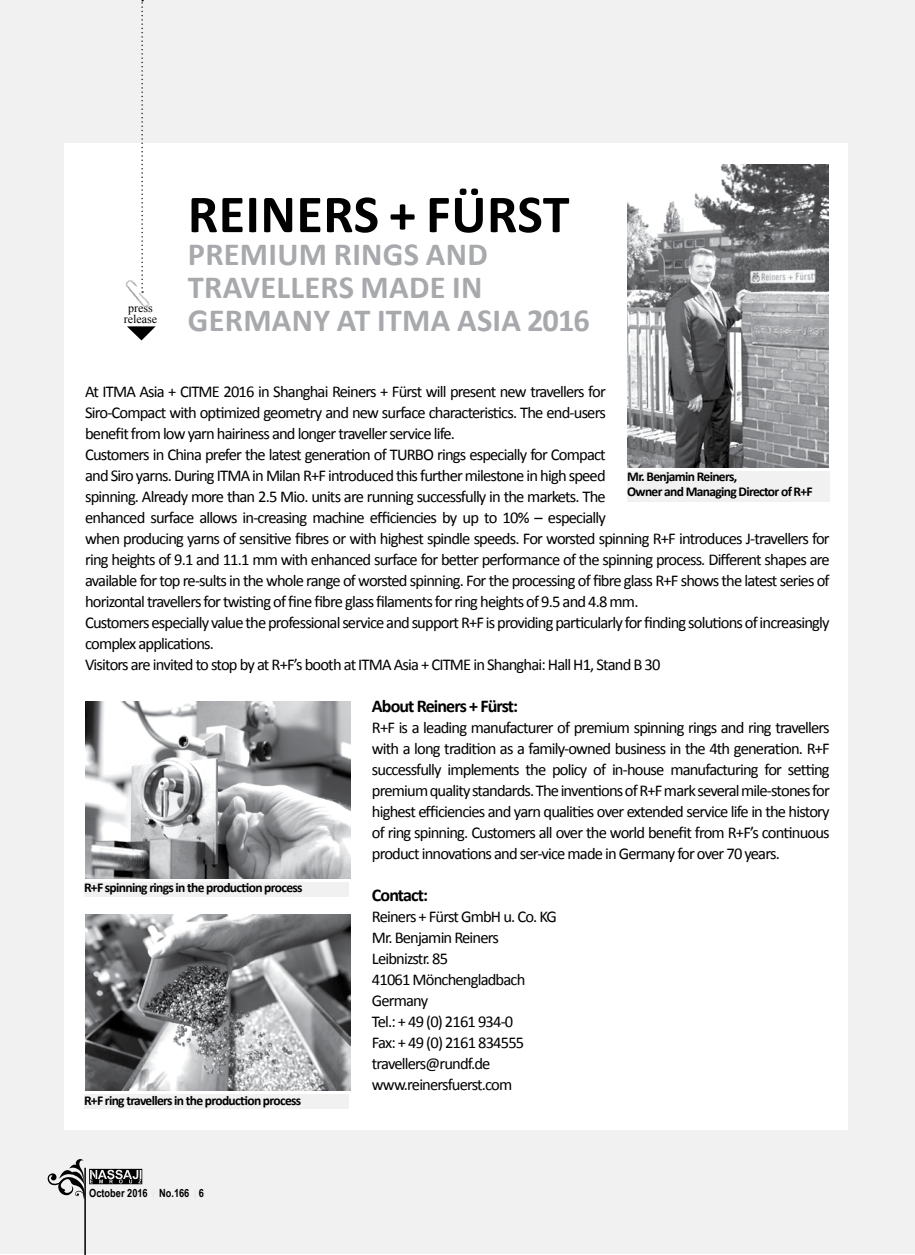
<style>
.page{position:relative;width:915px;height:1255px;background:#fff}
.page>*{position:absolute;margin:0;border:0;box-sizing:border-box;transform-origin:0 0}
.t1{font:700 53.85px "Calibri";letter-spacing:.01em;color:#000}
.t2{font:700 32.4px/33px "Calibri";letter-spacing:.01em;color:#a7a9ac}
.t3{font:700 18px "Calibri";letter-spacing:-.05em;color:#000}
.t4{font:16.5px/21px "Calibri";letter-spacing:-.05em;color:#000}
.t5{font:700 13.5px/15px "Calibri";letter-spacing:-.05em;color:#000}
.t6{font:12px/10.5px "Times New Roman";color:#000;text-align:center}
.t7{font:700 11.25px "Arial Narrow";color:#000}
</style>
<div class="page">
<div style="left:0;top:0;width:914px;height:1253px;background:#f1f1f2"></div>
<hr style="left:84px;top:1167px;width:2px;height:87px;background:#000">
<svg style="left:47px;top:1159px;width:95px;height:40px"></svg>
<div style="left:65px;top:143px;width:782px;height:985px;background:#fff"></div>
<svg style="left:141px;top:0;width:2px;height:271px"></svg>
<svg style="left:127px;top:326px;width:28px;height:14px"></svg>
<img style="left:125px;top:271px;width:25px;height:36px">
<img style="left:627px;top:165px;width:201px;height:302px">
<div style="left:627px;top:471px;width:202px;height:30px;background:#f1f1f2"></div>
<img style="left:85px;top:702px;width:265px;height:176px">
<div style="left:84px;top:881px;width:265px;height:15px;background:#f1f1f2"></div>
<img style="left:85px;top:914px;width:265px;height:176px">
<div style="left:84px;top:1094px;width:265px;height:15px;background:#f1f1f2"></div>
<p class="t6" style="left:124px;top:302px;width:35px">press release</p>
<h1 class="t1" style="left:188px;top:180px;width:383px">REINERS + FÜRST</h1>
<h2 class="t2" style="left:188px;top:238px;width:403px">PREMIUM RINGS AND<br>TRAVELLERS MADE IN<br>GERMANY AT ITMA ASIA 2016</h2>
<p class="t4" style="left:85px;top:381px;width:745px">At ITMA Asia + CITME 2016 in Shanghai Reiners + Fürst will present new travellers for<br>Siro-Compact with optimized geometry and new surface characteristics. The end-users<br>benefit from low yarn hairiness and longer traveller service life.<br>Customers in China prefer the latest generation of TURBO rings especially for Compact<br>and Siro yarns. During ITMA in Milan F+R introduced this further milestone in high speed<br>spinning. Already more than 2.5 Mio. units are running successfully in the markets. The<br>enhanced surface allows in-creasing machine efficiencies by up to 10% – especially<br>when producing yarns of sensitive fibres or with highest spindle speeds. For worsted spinning F+R introduces -J travellers for ring heights of 9.1 and 11.1 mm with enhanced surface for better performance of the spinning process. Different shapes are available for top re-sults in the whole range of worsted spinning. For the processing of fibre glass F+R shows the latest series of horizontal travellers for twisting of fine fibre glass filaments for ring heights of 9.5 and 4.8 mm.<br>Customers especially value the professional service and support i sF+R providing particularly for finding solutions of increasingly complex applications.<br>Visitors are invited to stop by at s ’F+R booth at ITMA Asia + CITME in Shanghai: Hall H1, Stand B 30</p>
<p class="t3" style="left:372px;top:694px;width:148px">About Reiners + Fürst:</p>
<p class="t4" style="left:372px;top:717px;width:459px;text-align:justify">ai sF+R leading manufacturer of premium spinning rings and ring travellers with a long tradition as a family-owned business in the 4th generation F+R. successfully implements the policy of in-house manufacturing for setting premiumqualitystandards.Theinventionsof F+R markseveralmile-stonesfor highest efficiencies and yarn qualities over extended service life in the history of ring spinning. Customers all over the world benefit from s ’F+R continuous product innovations and ser-vice made in Germany for over 70 years.</p>
<p class="t3" style="left:372px;top:883px;width:58px">Contact:</p>
<p class="t4" style="left:388px;top:906px;width:170px;text-indent:-17px">Reiners + Fürst GmbH .u Co. KG . Benjamin Reiners</p>
<p class="t5" style="left:627px;top:469px;width:187px">Mr. Benjamin Reiners,<br>Owner and Managing Director o f F+R</p>
<p class="t5" style="left:84px;top:879px;width:220px">F+R spinning rings in the production process</p>
<p class="t4" style="left:372px;top:927px;width:21px">Mr</p>
<p class="t5" style="left:84px;top:1092px;width:219px">F+R ring travellers in the production process</p>
<p class="t7" style="left:89px;top:1184px;width:60px">October 2016</p>
<p class="t7" style="left:159px;top:1184px;width:32px">No.166</p>
<p class="t7" style="left:199px;top:1184px;width:7px">6</p>
<p class="t4" style="left:372px;top:948px;width:155px">Leibnizstr<br>41061 Mönchengladbach<br>Germany<br>Tel +.: 49 (0) 2161 934-0<br>Fax +: 49 (0) 2161 834555 travellers@rundf.de www.reinersfuerst.com</p>
<p class="t4" style="left:426px;top:948px;width:24px">.85</p>
</div>
